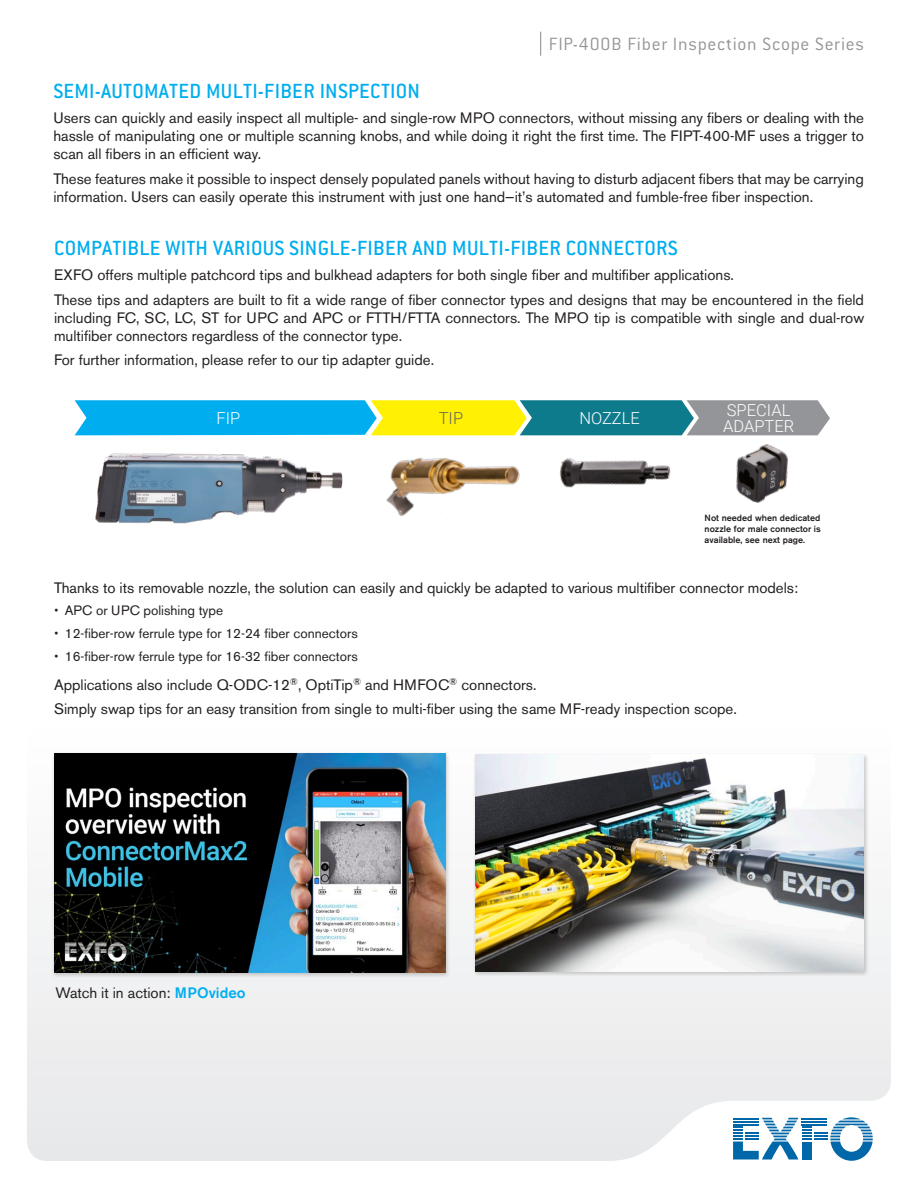
<style>
.page{position:relative;width:918px;height:1188px;background:#fff}
.page>*{position:absolute;margin:0;border:0;box-sizing:border-box;transform-origin:0 0}
.Titre{font:500 22.5px "Conduit ITC";letter-spacing:.01em;color:#00aeef}
.t1{font:300 19.5px "Conduit ITC";letter-spacing:.035em;color:#939598}
.t2{font:300 16.5px/15.3px "Roboto";color:#fff}
.t3{font:300 16.5px "Roboto";color:#636366}
.Texte{font:15px/18px "Akzidenz Grotesk BE";color:#231f20;text-align:justify}
.t4{font:13.5px "Akzidenz Grotesk BE";color:#231f20}
.Légende_produit{font:500 9px/10.8px "Akzidenz Grotesk BE";color:#231f20;text-align:justify}
.s1{font-family:"Roboto"}
.s2{font-weight:500;color:#00aeef}
</style>
<div class="page">
<svg style="left:540px;top:32px;width:1px;height:24px"></svg>
<div style="left:27px;top:903px;width:864px;height:258px;background:#ededee"></div>
<svg style="left:733px;top:1117px;width:140px;height:44px"></svg>
<img style="left:95px;top:453px;width:248px;height:71px">
<img style="left:559px;top:458px;width:112px;height:30px">
<img style="left:730px;top:435px;width:68px;height:68px">
<img style="left:370px;top:435px;width:162px;height:81px">
<svg style="left:75px;top:400px;width:755px;height:35px;background:#57af9e"></svg>
<div style="left:51px;top:751px;width:399px;height:227px;background:#231f20;opacity:.25"></div>
<img style="left:54px;top:753px;width:392px;height:220px">
<div style="left:473px;top:753px;width:396px;height:224px;background:#231f20;opacity:.25"></div>
<img style="left:475px;top:755px;width:389px;height:217px">
<h2 class="t1" style="left:549px;top:33px;width:317px">FIP-400B Fiber Inspection Scope Series</h2>
<p class="Titre" style="left:53px;top:78px;width:368px">SEMI-AUTOMATED MULTI-FIBER INSPECTION</p>
<p class="Texte" style="left:53px;top:109px;width:812px">Users can quickly and easily inspect all multiple- and single-row MPO connectors, without missing any fibers or dealing with the hassle of manipulating one or multiple scanning knobs, and while doing it right the first time. The FIPT-400-MF uses a trigger to scan all fibers in an efficient way.</p>
<p class="Texte" style="left:53px;top:170px;width:812px">These features make it possible to inspect densely populated panels without having to disturb adjacent fibers that may be carrying information. Users can easily operate this instrument with just one hand—it’s automated and fumble-free fiber inspection.</p>
<p class="Titre" style="left:54px;top:235px;width:625px">COMPATIBLE WITH VARIOUS SINGLE-FIBER AND MULTI-FIBER CONNECTORS</p>
<p class="Texte" style="left:54px;top:266px;width:682px">EXFO offers multiple patchcord tips and bulkhead adapters for both single fiber and multifiber applications.</p>
<p class="Texte" style="left:54px;top:290px;width:812px">These tips and adapters are built to fit a wide range of fiber connector types and designs that may be encountered in the field including FC, SC, LC, ST for UPC and APC or FTTH/FTTA connectors. The MPO tip is compatible with single and dual-row multifiber connectors regardless of the connector type.</p>
<p class="Texte" style="left:54px;top:351px;width:382px">For further information, please refer to our tip adapter guide.</p>
<p class="t2" style="left:216px;top:410px;width:25px">FIP</p>
<p class="t3" style="left:439px;top:407px;width:26px">TIP</p>
<p class="t2" style="left:579px;top:410px;width:62px">NOZZLE</p>
<p class="t2" style="left:723px;top:402px;width:73px">SPECIAL<br>ADAPTER</p>
<p class="Légende_produit" style="left:705px;top:513px;width:118px">Not needed when dedicated nozzle for male connector is available, see next page.</p>
<p class="Texte" style="left:54px;top:578px;width:746px">Thanks to its removable nozzle, the solution can easily and quickly be adapted to various multifiber connector models:</p>
<p class="t4" style="left:54px;top:603px;width:171px"><span class="s1">•</span> APC or UPC polishing type</p>
<p class="t4" style="left:54px;top:626px;width:305px"><span class="s1">•</span> 12-fiber-row ferrule type for 12-24 fiber connectors</p>
<p class="t4" style="left:54px;top:649px;width:305px"><span class="s1">•</span> 16-fiber-row ferrule type for 16-32 fiber connectors</p>
<p class="Texte" style="left:54px;top:675px;width:484px">Applications also include Q-ODC-12<sup>®</sup>, OptiTip<sup>®</sup> and HMFOC<sup>®</sup> connectors.</p>
<p class="Texte" style="left:54px;top:700px;width:684px">Simply swap tips for an easy transition from single to multi-fiber using the same MF-ready inspection scope.</p>
<p class="Texte" style="left:56px;top:984px;width:192px">Watch it in action: <span class="s2">MPOvideo</span></p>
</div>
